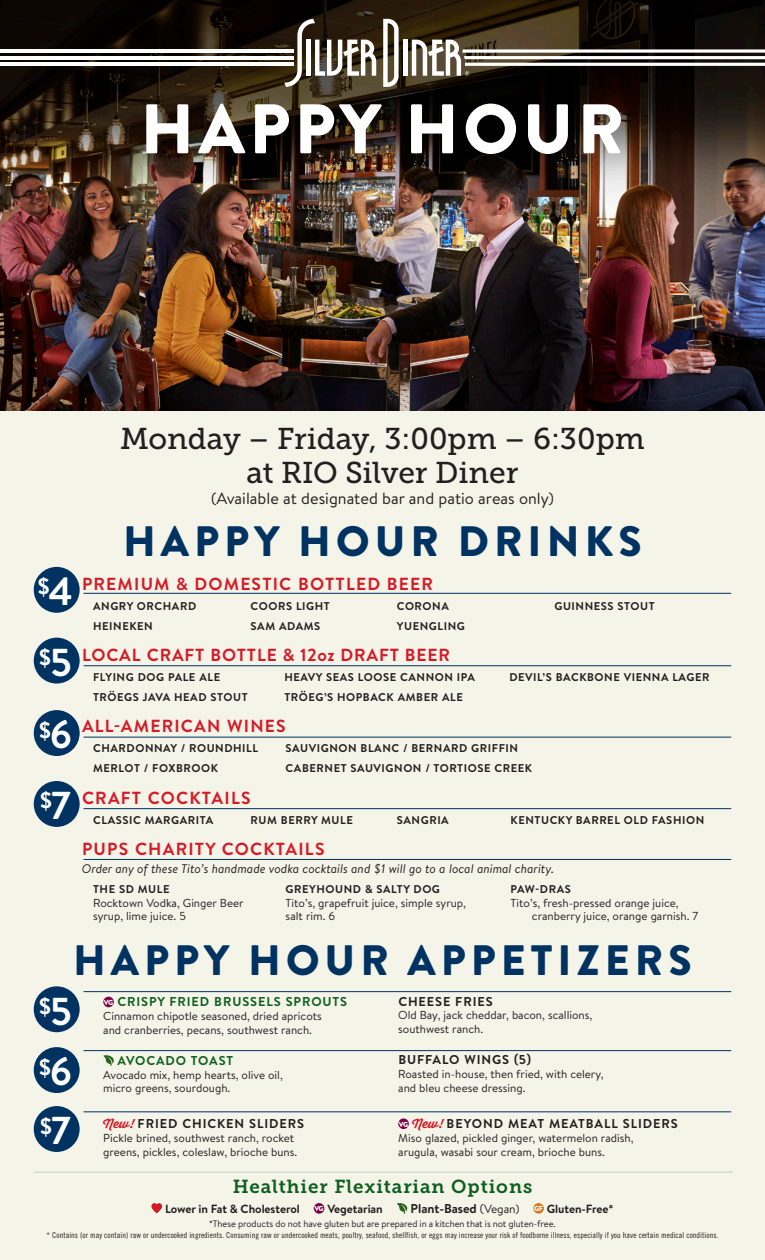
<style>
.page{position:relative;width:765px;height:1260px;background:#fff}
.page>*{position:absolute;margin:0;border:0;box-sizing:border-box;transform-origin:0 0}
.t1{font:900 70px "Brandon Grotesque";letter-spacing:.06em;color:#fff}
.t2{font:900 42.5px "Brandon Grotesque";letter-spacing:.12em;color:#003361}
.t3{font:30px/33.8px "Museo Slab 500";color:#231f20;text-align:center}
.t4{font:700 22.5px "Brandon Grotesque";color:#fff}
.t5{font:18.75px "Museo Slab 700";letter-spacing:.05em;color:#0e5f1e}
.Section_Sub_Heading{font:700 17.5px "Brandon Text";letter-spacing:.07em;color:#d51b28}
.Section_Sub_Heading-2{font:700 17.5px "Brandon Text";letter-spacing:.05em;color:#d51b28}
.Health_Statement_Tex{font:16.25px "Brandon Text";color:#231f20}
.Item_Head{font:700 12.75px "Brandon Text";letter-spacing:.07em;color:#231f20}
.Item_Head-2{font:700 12.75px "Brandon Text";letter-spacing:.07em;color:#0e5f1e}
.Captions{font:700 12.75px "Brandon Text";letter-spacing:-.005em;color:#231f20}
.Section_Descriptions{font:italic 12.5px "Brandon Text";color:#231f20}
.Captions-2{font:700 11.88px "Brandon Text";letter-spacing:-.005em;color:#231f20}
.Descriptions{font:11.5px/13.8px "Brandon Text";color:#231f20}
.Item_Head-3{font:700 11.25px "Brandon Text";letter-spacing:.05em;color:#231f20}
.Captions-3{font:9.38px "Brandon Text";letter-spacing:-.01em;color:#231f20}
.t6{font:8.12px "Trade Gothic LT Std Cn 18";letter-spacing:.01em;color:#231f20}
.t7{font:900 7.38px "Brandon Grotesque";color:#fff}
.t8{font:900 7.25px "Brandon Grotesque";color:#fff}
.s1{font-size:40px}
.s2{font-family:"Thirsty Soft";font-size:12.5px;color:#d51b28}
.s3{font-weight:400}
.s4{font-weight:400;font-size:11.88px}
</style>
<div class="page">
<div style="left:0;top:411px;width:765px;height:849px;background:#f5f4e8"></div>
<img style="left:0;top:0;width:765px;height:411px">
<svg style="left:383px;top:19px;width:16px;height:68px"></svg>
<hr style="left:0;top:56px;width:293px;height:3px;background:#fff">
<hr style="left:0;top:63px;width:293px;height:3px;background:#fff">
<hr style="left:0;top:49px;width:293px;height:4px;background:#fff">
<hr style="left:403px;top:40px;width:4px;height:36px;background:#fff">
<svg style="left:412px;top:40px;width:353px;height:36px"></svg>
<svg style="left:284px;top:19px;width:92px;height:68px"></svg>
<div style="left:34px;top:567px;width:46px;height:46px;background:#003361;border-radius:50%"></div>
<div style="left:34px;top:638px;width:46px;height:46px;background:#003361;border-radius:50%"></div>
<hr style="left:84px;top:593px;width:647px;height:1px;background:#003361">
<hr style="left:84px;top:665px;width:647px;height:1px;background:#003361">
<hr style="left:84px;top:737px;width:647px;height:1px;background:#003361">
<hr style="left:84px;top:808px;width:647px;height:1px;background:#003361">
<hr style="left:84px;top:859px;width:647px;height:1px;background:#003361">
<div style="left:34px;top:710px;width:46px;height:46px;background:#003361;border-radius:50%"></div>
<div style="left:34px;top:781px;width:46px;height:46px;background:#003361;border-radius:50%"></div>
<div style="left:34px;top:986px;width:46px;height:46px;background:#003361;border-radius:50%"></div>
<hr style="left:84px;top:991px;width:647px;height:1px;background:#003361">
<div style="left:103px;top:997px;width:11px;height:10px;background:#7b0046;border-radius:50%"></div>
<div style="left:34px;top:1047px;width:46px;height:46px;background:#003361;border-radius:50%"></div>
<hr style="left:84px;top:1050px;width:647px;height:1px;background:#003361">
<svg style="left:103px;top:1055px;width:11px;height:11px"></svg>
<div style="left:34px;top:1106px;width:46px;height:46px;background:#003361;border-radius:50%"></div>
<div style="left:398px;top:1118px;width:11px;height:11px;background:#7b0046;border-radius:50%"></div>
<hr style="left:84px;top:1112px;width:647px;height:1px;background:#003361">
<svg style="left:151px;top:1203px;width:11px;height:10px"></svg>
<div style="left:314px;top:1203px;width:10px;height:11px;background:#7b0046;border-radius:50%"></div>
<svg style="left:397px;top:1203px;width:10px;height:11px"></svg>
<div style="left:533px;top:1203px;width:11px;height:11px;background:#d67719;border-radius:50%"></div>
<hr style="left:34px;top:1172px;width:699px;height:1px;background:#c2d3be">
<p class="t1" style="left:140px;top:80px;width:485px">HAPPY HOUR</p>
<p class="t3" style="left:120px;top:422px;width:526px">Monday – Friday, 3:00pm – 6:30pm at RIO Silver Diner</p>
<p class="Health_Statement_Tex" style="left:211px;top:487px;width:344px">(Available at designated bar and patio areas only)</p>
<p class="t4" style="left:38px;top:571px;width:37px">$<span class="s1">4</span></p>
<p class="t4" style="left:39px;top:642px;width:34px">$<span class="s1">5</span></p>
<p class="t4" style="left:39px;top:714px;width:34px">$<span class="s1">6</span></p>
<p class="t4" style="left:40px;top:785px;width:32px">$<span class="s1">7</span></p>
<p class="t2" style="left:123px;top:511px;width:520px">HAPPY HOUR DRINKS</p>
<p class="Section_Sub_Heading" style="left:82px;top:572px;width:353px">PREMIUM &amp; DOMESTIC BOTTLED BEER</p>
<p class="Item_Head-3" style="left:93px;top:598px;width:105px">ANGRY ORCHARD</p>
<p class="Item_Head-3" style="left:251px;top:598px;width:81px">COORS LIGHT</p>
<p class="Item_Head-3" style="left:397px;top:598px;width:54px">CORONA</p>
<p class="Item_Head-3" style="left:554px;top:598px;width:102px">GUINNESS STOUT</p>
<p class="Item_Head-3" style="left:93px;top:618px;width:61px">HEINEKEN</p>
<p class="Item_Head-3" style="left:251px;top:618px;width:71px">SAM ADAMS</p>
<p class="Item_Head-3" style="left:397px;top:618px;width:70px">YUENGLING</p>
<p class="Section_Sub_Heading-2" style="left:82px;top:643px;width:370px">LOCAL CRAFT BOTTLE &amp; 12oz DRAFT BEER</p>
<p class="Item_Head-3" style="left:93px;top:669px;width:129px">FLYING DOG PALE ALE</p>
<p class="Item_Head-3" style="left:284px;top:669px;width:192px">HEAVY SEAS LOOSE CANNON IPA</p>
<p class="Item_Head-3" style="left:509px;top:669px;width:202px">DEVIL’S BACKBONE VIENNA LAGER</p>
<p class="Item_Head-3" style="left:93px;top:689px;width:156px">TRÖEGS JAVA HEAD STOUT</p>
<p class="Item_Head-3" style="left:284px;top:689px;width:180px">TRÖEG’S HOPBACK AMBER ALE</p>
<p class="Section_Sub_Heading" style="left:82px;top:714px;width:205px">ALL-AMERICAN WINES</p>
<p class="Item_Head-3" style="left:93px;top:741px;width:167px">CHARDONNAY / ROUNDHILL</p>
<p class="Item_Head-3" style="left:286px;top:741px;width:234px">SAUVIGNON BLANC / BERNARD GRIFFIN</p>
<p class="Item_Head-3" style="left:93px;top:761px;width:126px">MERLOT / FOXBROOK</p>
<p class="Item_Head-3" style="left:286px;top:761px;width:248px">CABERNET SAUVIGNON / TORTIOSE CREEK</p>
<p class="Section_Sub_Heading" style="left:82px;top:785px;width:170px">CRAFT COCKTAILS</p>
<p class="Item_Head-3" style="left:93px;top:812px;width:122px">CLASSIC MARGARITA</p>
<p class="Item_Head-3" style="left:251px;top:812px;width:104px">RUM BERRY MULE</p>
<p class="Item_Head-3" style="left:397px;top:812px;width:53px">SANGRIA</p>
<p class="Item_Head-3" style="left:511px;top:812px;width:195px">KENTUCKY BARREL OLD FASHION</p>
<p class="Section_Sub_Heading" style="left:82px;top:837px;width:244px">PUPS CHARITY COCKTAILS</p>
<p class="Section_Descriptions" style="left:82px;top:860px;width:474px">Order any of these Tito’s handmade vodka cocktails and $1 will go to a local animal charity.</p>
<p class="Item_Head-3" style="left:93px;top:881px;width:78px">THE SD MULE</p>
<p class="Item_Head-3" style="left:286px;top:881px;width:156px">GREYHOUND &amp; SALTY DOG</p>
<p class="Item_Head-3" style="left:511px;top:881px;width:62px">PAW-DRAS</p>
<p class="Descriptions" style="left:93px;top:895px;width:152px">Rocktown Vodka, Ginger Beer</p>
<p class="Descriptions" style="left:286px;top:895px;width:182px">Tito’s, grapefruit juice, simple syrup,</p>
<p class="Descriptions" style="left:511px;top:895px;width:169px">Tito’s, fresh-pressed orange juice,</p>
<p class="Descriptions" style="left:93px;top:909px;width:94px">syrup, lime juice. 5</p>
<p class="Descriptions" style="left:286px;top:909px;width:51px">salt rim. 6</p>
<p class="Descriptions" style="left:532px;top:909px;width:168px">cranberry juice, orange garnish. 7</p>
<p class="t2" style="left:73px;top:930px;width:620px">HAPPY HOUR APPETIZERS</p>
<p class="t4" style="left:39px;top:990px;width:34px">$<span class="s1">5</span></p>
<p class="t7" style="left:104px;top:997px;width:11px">VG</p>
<p class="Item_Head-2" style="left:117px;top:993px;width:231px">CRISPY FRIED BRUSSELS SPROUTS</p>
<p class="Descriptions" style="left:103px;top:1009px;width:220px">Cinnamon chipotle seasoned, dried apricots and cranberries, pecans, southwest ranch.</p>
<p class="t4" style="left:39px;top:1051px;width:34px">$<span class="s1">6</span></p>
<p class="Item_Head-2" style="left:117px;top:1052px;width:118px">AVOCADO TOAST</p>
<p class="Descriptions" style="left:103px;top:1067px;width:181px">Avocado mix, hemp hearts, olive oil, micro greens, sourdough.</p>
<p class="t4" style="left:40px;top:1110px;width:32px">$<span class="s1">7</span></p>
<p class="Item_Head" style="left:103px;top:1115px;width:202px"><span class="s2">New!</span> FRIED CHICKEN SLIDERS</p>
<p class="Descriptions" style="left:103px;top:1131px;width:196px">Pickle brined, southwest ranch, rocket greens, pickles, coleslaw, brioche buns.</p>
<p class="Item_Head" style="left:398px;top:992px;width:96px">CHEESE FRIES</p>
<p class="Descriptions" style="left:398px;top:1008px;width:196px">Old Bay, jack cheddar, bacon, scallions, southwest ranch.</p>
<p class="Item_Head" style="left:398px;top:1051px;width:134px">BUFFALO WINGS (5)</p>
<p class="Descriptions" style="left:398px;top:1067px;width:207px">Roasted in-house, then fried, with celery, and bleu cheese dressing.</p>
<p class="t7" style="left:399px;top:1119px;width:11px">VG</p>
<p class="Item_Head" style="left:412px;top:1115px;width:267px"><span class="s2">New!</span> BEYOND MEAT MEATBALL SLIDERS</p>
<p class="Descriptions" style="left:398px;top:1131px;width:237px">Miso glazed, pickled ginger, watermelon radish, arugula, wasabi sour cream, brioche buns.</p>
<p class="t5" style="left:233px;top:1176px;width:301px">Healthier Flexitarian Options</p>
<p class="Captions-2" style="left:165px;top:1200px;width:136px">Lower in Fat &amp; Cholesterol</p>
<p class="t7" style="left:315px;top:1203px;width:11px">VG</p>
<p class="Captions-2" style="left:327px;top:1200px;width:57px">Vegetarian</p>
<p class="Captions" style="left:411px;top:1200px;width:110px">Plant-Based <span class="s3">(</span><span class="s4">Vegan)</span></p>
<p class="t8" style="left:534px;top:1203px;width:10px">GF</p>
<p class="Captions-2" style="left:547px;top:1200px;width:68px">Gluten-Free*</p>
<p class="Captions-3" style="left:209px;top:1217px;width:348px">*These products do not have gluten but are prepared in a kitchen that is not gluten-free.</p>
<p class="t6" style="left:47px;top:1231px;width:673px">* Contains (or may contain) raw or undercooked ingredients. Consuming raw or undercooked meats, poultry, seafood, shellfish, or eggs may increase your risk of foodborne illness, especially if you have certain medical conditions.</p>
</div>
